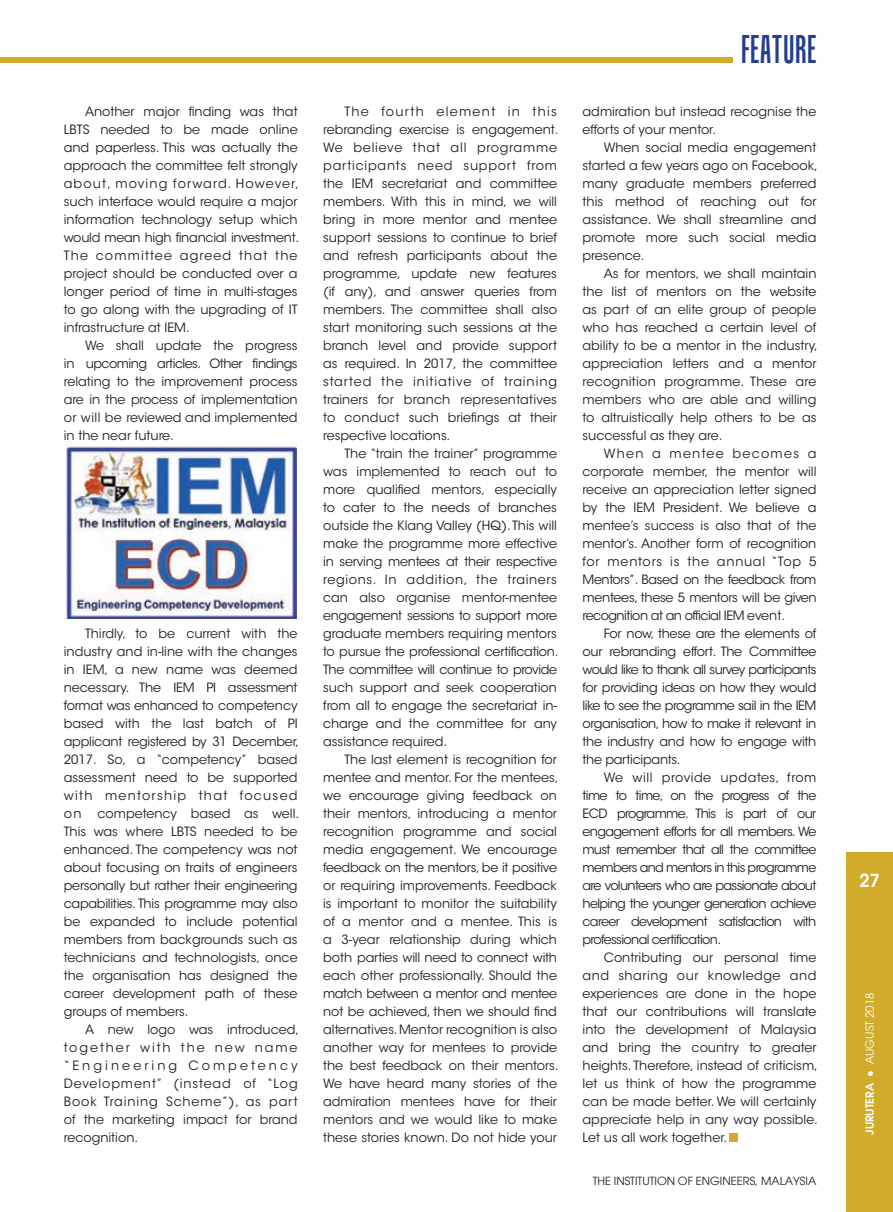
<style>
.page{position:relative;width:893px;height:1212px;background:#fff}
.page>*{position:absolute;margin:0;border:0;box-sizing:border-box;transform-origin:0 0}
.t1{font:39px "Tandelle";letter-spacing:.03em;color:#253f8e}
.t2{font:600 18px "Avant Garde";color:#fff}
.Article_subparagraph{font:12.75px/18px "ITC Avant Garde Std";color:#231f20;text-align:justify}
.t3{font:11.25px "Avant Garde";color:#231f20}
.t4{font:11.25px "Avant Garde";color:#fff}
.s1{font-weight:600}
.s2{font-family:"Times New Roman"}
</style>
<div class="page">
<div style="left:0;top:57px;width:732px;height:6px;background:#d1ab2a"></div>
<div style="left:846px;top:852px;width:47px;height:360px;background:#d1ab2a"></div>
<img style="left:67px;top:441px;width:229px;height:178px">
<div style="left:729px;top:1133px;width:9px;height:9px;background:#d1ab2a"></div>
<p class="Article_subparagraph" style="left:64px;top:102px;width:237px;text-indent:21px">Another major finding was that LBTS needed to be made online and paperless. This was actually the approach the committee felt strongly about, moving forward. However, such interface would require a major information technology setup which would mean high financial investment.<br>The committee agreed that the project should be conducted over a longer period of time in multi-stages to go along with the upgrading of IT infrastructure at IEM.</p>
<p class="Article_subparagraph" style="left:64px;top:336px;width:235px;text-indent:21px">We shall update the progress in upcoming articles. Other findings relating to the improvement process are in the process of implementation or will be reviewed and implemented in the near future.</p>
<p class="Article_subparagraph" style="left:64px;top:624px;width:237px;text-indent:21px">Thirdly, to be current with the industry and in-line with the changes in IEM, a new name was deemed necessary. The IEM PI assessment format was enhanced to competency based with the last batch of PI applicant registered by 31 December, 2017. So, a “competency” based assessment need to be supported with mentorship that focused on</p>
<p class="Article_subparagraph" style="left:64px;top:804px;width:237px;text-align:left;text-indent:34px">competency based as well.<br>This was where LBTS needed to be enhanced. The competency was not about focusing on traits of engineers personally but rather their engineering capabilities. This programme may also be expanded to include potential members from backgrounds such as technicians and technologists, once the organisation has designed the career development path of these groups of members.</p>
<p class="Article_subparagraph" style="left:64px;top:1020px;width:237px;text-indent:21px">A new logo was introduced, together with the new name “Engineering Competency Development” (instead of “Log Book Training Scheme”), as part of the marketing impact for brand recognition.</p>
<p class="Article_subparagraph" style="left:323px;top:102px;width:237px;text-indent:21px">The fourth element in this rebranding exercise is engagement.<br>We believe that all programme participants need support from the IEM secretariat and committee members. With this in mind, we will bring in more mentor and mentee support sessions to continue to brief and refresh participants about the programme, update new features (if any), and answer queries from members. The committee shall also start monitoring such sessions at the branch level and provide support as required. In 2017, the committee started the initiative of training trainers for branch representatives to conduct such briefings at their respective locations.</p>
<p class="Article_subparagraph" style="left:323px;top:444px;width:237px;text-indent:21px">The “train the trainer” programme was implemented to reach out to more qualified mentors, especially to cater to the needs of branches outside the Klang Valley (HQ). This will make the programme more effective in serving mentees at their respective regions. In addition, the trainers can also organise mentor-mentee engagement sessions to support more graduate members requiring mentors to pursue the professional certification.<br>The committee will continue to provide such support and seek cooperation from all to engage the secretariat in&shy;charge and the committee for any assistance required.</p>
<p class="Article_subparagraph" style="left:323px;top:750px;width:237px;text-align:left;text-indent:21px">The last element is recognition for mentee and mentor. For the mentees, we encourage giving feedback on their mentors, introducing a mentor recognition programme and social media engagement. We encourage feedback on the mentors, be it positive or requiring improvements. Feedback is important to monitor the suitability of a mentor and a mentee. This is a 3-year relationship during which both parties will need to connect with each other professionally. Should the match between a mentor and mentee not be achieved, then we should find alternatives. Mentor recognition is also another way for mentees to provide the best feedback on their mentors.<br>We have heard many stories of the admiration mentees have for their mentors and we would like to make these stories known. Do not hide your</p>
<h1 class="t1" style="left:741px;top:27px;width:77px">FEATURE</h1>
<p class="Article_subparagraph" style="left:583px;top:102px;width:235px">admiration but instead recognise the efforts of your mentor.</p>
<p class="Article_subparagraph" style="left:583px;top:138px;width:237px;text-indent:21px">When social media engagement started a few years ago on Facebook, many graduate members preferred this method of reaching out for assistance. We shall streamline and promote more such social media presence.</p>
<p class="Article_subparagraph" style="left:583px;top:264px;width:237px;text-indent:21px">As for mentors, we shall maintain the list of mentors on the website as part of an elite group of people who has reached a certain level of ability to be a mentor in the industry, appreciation letters and a mentor recognition programme. These are members who are able and willing to altruistically help others to be as successful as they are.</p>
<p class="Article_subparagraph" style="left:583px;top:445px;width:235px;text-indent:21px">When a mentee becomes a corporate member, the mentor will receive an appreciation letter signed by the IEM President. We believe a mentee’s success is also that of the mentor’s. Another form of recognition for mentors is the annual “Top 5<br>Mentors”. Based on the feedback from mentees, these 5 mentors will be given recognition at an official IEM event.</p>
<p class="Article_subparagraph" style="left:583px;top:625px;width:235px;text-indent:21px">For now, these are the elements of our rebranding effort. The Committee would like to thank all survey participants for providing ideas on how they would like to see the programme sail in the IEM organisation, how to make it relevant in the industry and how to engage with the participants.</p>
<p class="Article_subparagraph" style="left:583px;top:769px;width:235px;text-indent:21px">We will provide updates, from time to time, on the progress of the ECD programme. This is part of our engagement efforts for all members. We must remember that all the committee members and mentors in this programme are volunteers who are passionate about helping the younger generation achieve career development satisfaction with professional certification.</p>
<p class="Article_subparagraph" style="left:583px;top:949px;width:237px;text-align:left;text-indent:21px">Contributing our personal time and sharing our knowledge and experiences are done in the hope that our contributions will translate into the development of Malaysia and bring the country to greater heights. Therefore, instead of criticism, let us think of how the programme can be made better. We will certainly appreciate help in any way possible.<br>Let us all work together.</p>
<p class="t3" style="left:593px;top:1174px;width:225px">THE INSTITUTION OF ENGINEERS, MALAYSIA</p>
<p class="t2" style="left:860px;top:868px;width:22px">27</p>
<p class="t4" style="left:863px;top:1135px;width:143px;rotate:-90deg"><span class="s1">JURUTERA</span> <span class="s2">●</span> AUGUST 2018</p>
</div>
